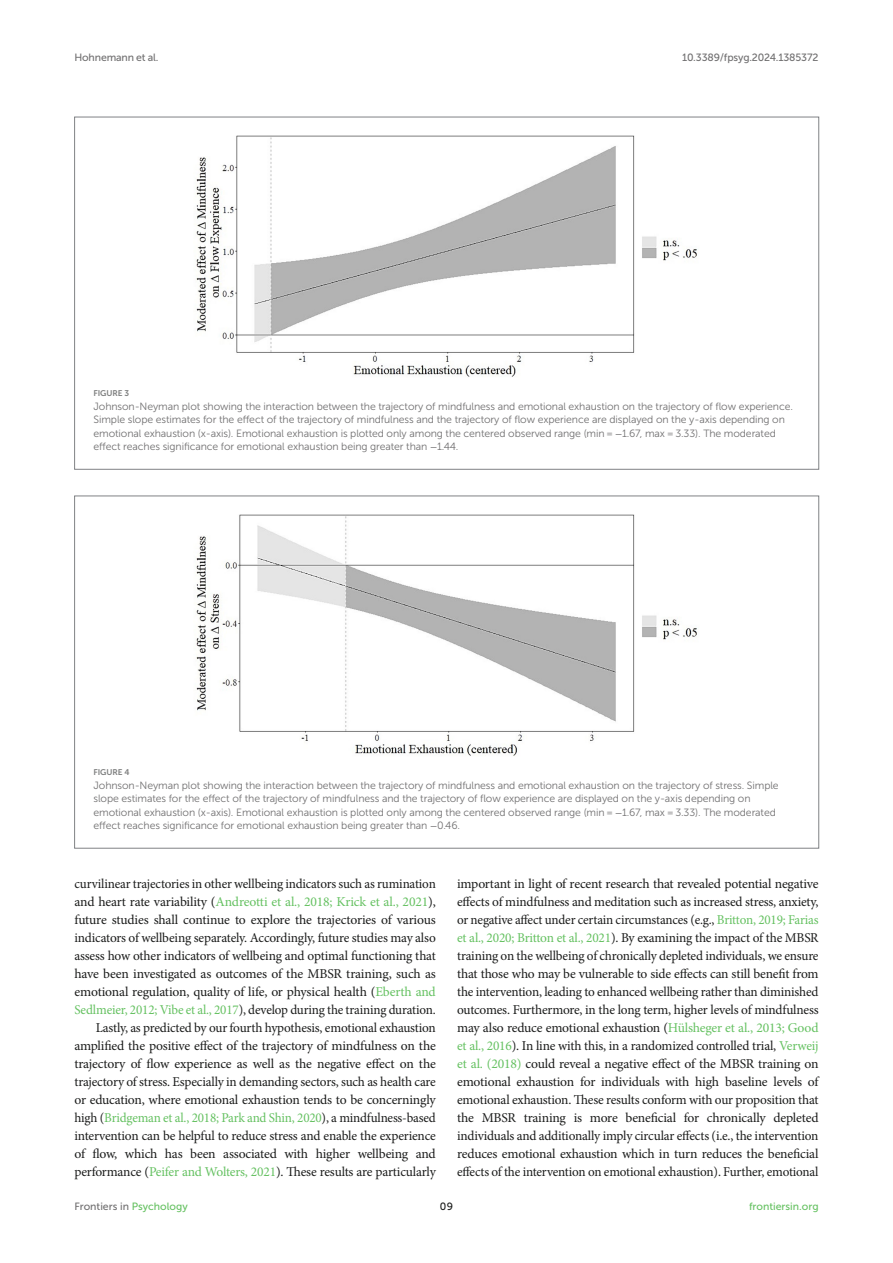
<style>
.page{position:relative;width:893px;height:1263px;background:#fff}
.page>*{position:absolute;margin:0;border:0;box-sizing:border-box;transform-origin:0 0}
.TEXT{font:13.5px/18px "Minion Pro";letter-spacing:-.015em;color:#1b1c1b;text-align:justify}
.FIG_LEG{font:10.5px/13.5px "Museo Sans 300";letter-spacing:-.01em;color:#706f70}
.t1{font:10.5px "Museo Sans 500";letter-spacing:-.015em;color:#706f70}
.t2{font:10.5px "Museo Sans 500";color:#65c161}
.t3{font:10.5px "Museo Sans 500";color:#1b1c1b}
.FIG_HD{font:8.25px "Museo Sans 700";letter-spacing:-.01em;color:#7e7f7f}
.s1{font-family:"STIX General"}
.s2{color:#65c161}
</style>
<div class="page">
<img style="left:196px;top:136px;width:501px;height:241px">
<img style="left:196px;top:515px;width:501px;height:241px">
<p class="t1" style="left:74px;top:51px;width:86px">Hohnemann et al.</p>
<p class="t1" style="left:682px;top:51px;width:138px">10.3389/fpsyg.2024.1385372</p>
<p class="FIG_HD" style="left:94px;top:389px;width:37px">FIGURE 3</p>
<p class="FIG_LEG" style="left:94px;top:400px;width:701px">Johnson-Neyman plot showing the interaction between the trajectory of mindfulness and emotional exhaustion on the trajectory of flow experience.<br>Simple slope estimates for the effect of the trajectory of mindfulness and the trajectory of flow experience are displayed on the y-axis depending on emotional exhaustion (x-axis). Emotional exhaustion is plotted only among the centered observed range (min = <span class="s1">−</span>1.67, max = 3.33). The moderated effect reaches significance for emotional exhaustion being greater than <span class="s1">−</span>1.44.</p>
<p class="FIG_HD" style="left:94px;top:768px;width:37px">FIGURE 4</p>
<p class="FIG_LEG" style="left:94px;top:778px;width:687px">Johnson-Neyman plot showing the interaction between the trajectory of mindfulness and emotional exhaustion on the trajectory of stress. Simple slope estimates for the effect of the trajectory of mindfulness and the trajectory of flow experience are displayed on the y-axis depending on emotional exhaustion (x-axis). Emotional exhaustion is plotted only among the centered observed range (min = <span class="s1">−</span>1.67, max = 3.33). The moderated effect reaches significance for emotional exhaustion being greater than <span class="s1">−</span>0.46.</p>
<p class="TEXT" style="left:74px;top:875px;width:363px">curvilinear trajectories in other wellbeing indicators such as rumination and heart rate variability (<span class="s2">Andreotti et al., 2018; Krick et al., 2021</span>), future studies shall continue to explore the trajectories of various indicators of wellbeing separately. Accordingly, future studies may also assess how other indicators of wellbeing and optimal functioning that have been investigated as outcomes of the MBSR training, such as emotional regulation, quality of life, or physical health (<span class="s2">Eberth and Sedlmeier, 2012; Vibe et al., 2017</span>), develop during the training duration.</p>
<p class="TEXT" style="left:74px;top:1019px;width:363px;text-indent:21px">Lastly, as predicted by our fourth hypothesis, emotional exhaustion amplified the positive effect of the trajectory of mindfulness on the trajectory of flow experience as well as the negative effect on the trajectory of stress. Especially in demanding sectors, such as health care or education, where emotional exhaustion tends to be concerningly high (<span class="s2">Bridgeman et al., 2018; Park and Shin, 2020</span>), a mindfulness-based intervention can be helpful to reduce stress and enable the experience of flow, which has been associated with higher wellbeing and performance (<span class="s2">Peifer and Wolters, 2021</span>). These results are particularly</p>
<p class="TEXT" style="left:457px;top:875px;width:363px">important in light of recent research that revealed potential negative effects of mindfulness and meditation such as increased stress, anxiety, or negative affect under certain circumstances (e.g., <span class="s2">Britton, 2019; Farias et al., 2020; Britton et al., 2021</span>). By examining the impact of the MBSR training on the wellbeing of chronically depleted individuals, we ensure that those who may be vulnerable to side effects can still benefit from the intervention, leading to enhanced wellbeing rather than diminished outcomes. Furthermore, in the long term, higher levels of mindfulness may also reduce emotional exhaustion (<span class="s2">Hülsheger et al., 2013; Good et al., 2016</span>). In line with this, in a randomized controlled trial, <span class="s2">Verweij et al. (2018)</span> could reveal a negative effect of the MBSR training on emotional exhaustion for individuals with high baseline levels of emotional exhaustion. These results conform with our proposition that the MBSR training is more beneficial for chronically depleted individuals and additionally imply circular effects (i.e., the intervention reduces emotional exhaustion which in turn reduces the beneficial effects of the intervention on emotional exhaustion). Further, emotional</p>
<p class="t1" style="left:74px;top:1200px;width:115px">Frontiers in <span class="s2">Psychology</span></p>
<p class="t3" style="left:440px;top:1200px;width:15px">09</p>
<p class="t2" style="left:749px;top:1200px;width:71px">frontiersin.org</p>
</div>
